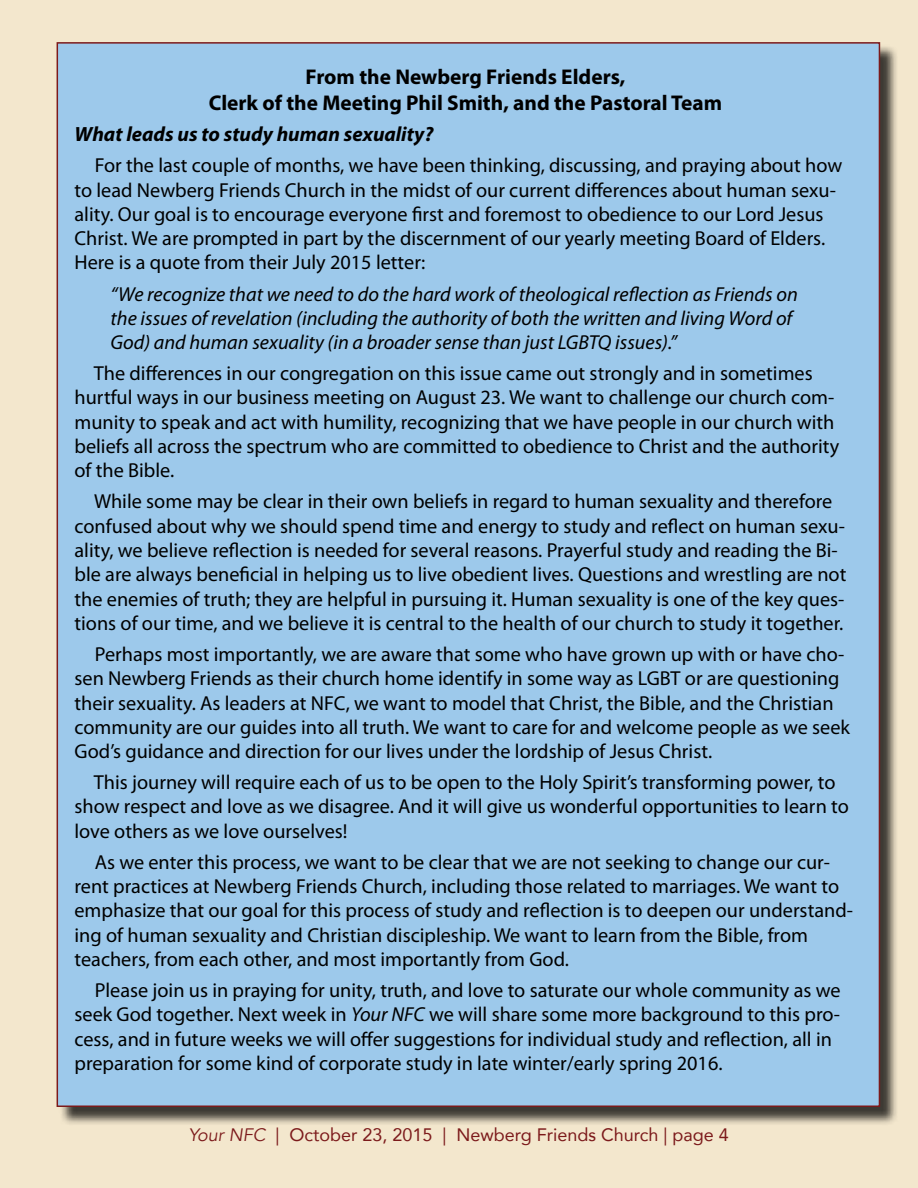
<style>
.page{position:relative;width:918px;height:1188px;background:#f3e7cd}
.page>*{position:absolute;margin:0;border:0;box-sizing:border-box;transform-origin:0 0}
.t1{font:700 21.3px/25.7px "Myriad Pro";color:#000;text-align:center}
.t2{font:italic 700 20.7px "Myriad Pro";color:#000}
.t3{font:20.25px/24.3px "Myriad Pro";color:#000}
.t4{font:italic 20.25px/24.3px "Myriad Pro";color:#000}
.t5{font:18px "Avenir";color:#7c1a1b}
.s1{font-style:italic}
</style>
<div class="page">
<div style="left:59px;top:44px;width:840px;height:1081px;background:#000;opacity:.75"></div>
<div style="left:57px;top:42px;width:823px;height:1065px;background:#9dc9eb;border:2px solid #7c1a1b"></div>
<p class="t1" style="left:209px;top:63px;width:515px">From the Newberg Friends Elders,<br>Clerk of the Meeting Phil Smith, and the Pastoral Team</p>
<p class="t2" style="left:75px;top:123px;width:360px">What leads us to study human sexuality?</p>
<p class="t3" style="left:75px;top:153px;width:769px;text-indent:20px">For the last couple of months, we have been thinking, discussing, and praying about how to lead Newberg Friends Church in the midst of our current differences about human sexu&shy;ality. Our goal is to encourage everyone first and foremost to obedience to our Lord Jesus Christ. We are prompted in part by the discernment of our yearly meeting Board of Elders.<br>Here is a quote from their July 2015 letter:</p>
<p class="t4" style="left:111px;top:281px;width:689px">“We recognize that we need to do the hard work of theological reflection as Friends on the issues of revelation (including the authority of both the written and living Word of<br>God) and human sexuality (in a broader sense than just LGBTQ issues).”</p>
<p class="t3" style="left:75px;top:361px;width:766px;text-indent:19px">The differences in our congregation on this issue came out strongly and in sometimes hurtful ways in our business meeting on August 23. We want to challenge our church com&shy;munity to speak and act with humility, recognizing that we have people in our church with beliefs all across the spectrum who are committed to obedience to Christ and the authority of the Bible.</p>
<p class="t3" style="left:75px;top:489px;width:773px;text-align:center">While some may be clear in their own beliefs in regard to human sexuality and therefore confused about why we should spend time and energy to study and reflect on human sexu&shy;ality, we believe reflection is needed for several reasons. Prayerful study and reading the Bi&shy;ble are always beneficial in helping us to live obedient lives. Questions and wrestling are not the enemies of truth; they are helpful in pursuing it. Human sexuality is one of the key ques&shy;tions of our time, and we believe it is central to the health of our church to study it together.</p>
<p class="t3" style="left:75px;top:642px;width:777px;text-indent:20px">Perhaps most importantly, we are aware that some who have grown up with or have cho&shy;sen Newberg Friends as their church home identify in some way as LGBT or are questioning their sexuality. As leaders at NFC, we want to model that Christ, the Bible, and the Christian community are our guides into all truth. We want to care for and welcome people as we seek God’s guidance and direction for our lives under the lordship of Jesus Christ.</p>
<p class="t3" style="left:75px;top:770px;width:776px;text-indent:19px">This journey will require each of us to be open to the Holy Spirit’s transforming power, to show respect and love as we disagree. And it will give us wonderful opportunities to learn to love others as we love ourselves!</p>
<p class="t3" style="left:75px;top:850px;width:780px;text-indent:20px">As we enter this process, we want to be clear that we are not seeking to change our cur&shy;rent practices at Newberg Friends Church, including those related to marriages. We want to emphasize that our goal for this process of study and reflection is to deepen our understand&shy;ing of human sexuality and Christian discipleship. We want to learn from the Bible, from teachers, from each other, and most importantly from God.</p>
<p class="t3" style="left:75px;top:978px;width:768px;text-indent:20px">Please join us in praying for unity, truth, and love to saturate our whole community as we seek God together. Next week in <span class="s1">Your NFC</span> we will share some more background to this pro&shy;cess, and in future weeks we will offer suggestions for individual study and reflection, all in preparation for some kind of corporate study in late winter/early spring 2016.</p>
<p class="t5" style="left:188px;top:1120px;width:542px"><span class="s1">Your NFC</span> | October 23, 2015 | Newberg Friends Church | page 4</p>
</div>
